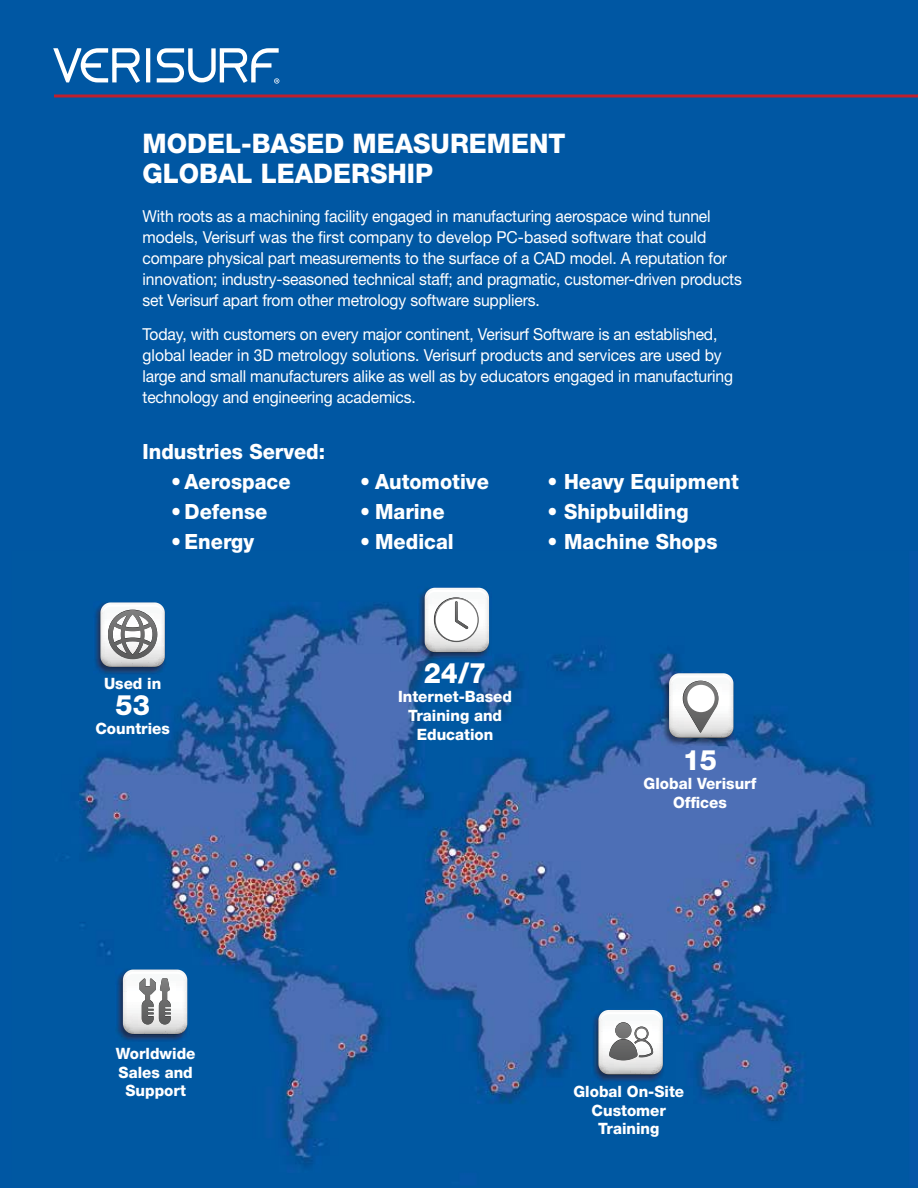
<style>
.page{position:relative;width:918px;height:1188px;background:#0057a3}
.page>*{position:absolute;margin:0;border:0;box-sizing:border-box;transform-origin:0 0}
.t1{font:800 28.2px "Helvetica Neue";color:#fff}
.t2{font:800 27px/30px "Helvetica Neue";color:#fff}
.t3{font:800 21px "Helvetica Neue";color:#fff;scale:.95 1}
.t4{font:16.5px/21px "Helvetica Neue";letter-spacing:-.01em;color:#fff;scale:.95 1}
.t5{font:800 15.6px/18.8px "Helvetica Neue";color:#fff;text-align:center}
</style>
<div class="page">
<img style="left:67px;top:604px;width:808px;height:563px">
<img style="left:93px;top:604px;width:74px;height:71px">
<svg style="left:100px;top:602px;width:65px;height:65px;background:#bbbec0"></svg>
<img style="left:418px;top:587px;width:73px;height:73px">
<svg style="left:425px;top:588px;width:64px;height:64px;background:#e2e4e5"></svg>
<img style="left:662px;top:672px;width:73px;height:74px">
<svg style="left:669px;top:673px;width:64px;height:65px;background:#ced0d2"></svg>
<div style="left:687px;top:685px;width:28px;height:27px;background:#fff;border-radius:50%"></div>
<img style="left:591px;top:1009px;width:74px;height:74px">
<svg style="left:598px;top:1010px;width:65px;height:64px;background:#cccecf"></svg>
<img style="left:116px;top:968px;width:73px;height:74px">
<svg style="left:123px;top:970px;width:64px;height:64px;background:#cdced0"></svg>
<svg style="left:53px;top:48px;width:87px;height:35px"></svg>
<div style="left:146px;top:48px;width:4px;height:34px;border:3px solid #fff"></div>
<svg style="left:156px;top:48px;width:124px;height:36px"></svg>
<svg style="left:54px;top:94px;width:864px;height:4px;background:#8f2d4b"></svg>
<h2 class="t2" style="left:143px;top:130px;width:424px">MODEL-BASED MEASUREMENT<br>GLOBAL LEADERSHIP</h2>
<p class="t4" style="left:143px;top:207px;width:632px">With roots as a machining facility engaged in manufacturing aerospace wind tunnel models, Verisurf was the first company to develop PC-based software that could compare physical part measurements to the surface of a CAD model. A reputation for innovation; industry-seasoned technical staff; and pragmatic, customer-driven products set Verisurf apart from other metrology software suppliers.</p>
<p class="t4" style="left:143px;top:325px;width:623px">Today, with customers on every major continent, Verisurf Software is an established, global leader in 3D metrology solutions. Verisurf products and services are used by large and small manufacturers alike as well as by educators engaged in manufacturing technology and engineering academics.</p>
<p class="t3" style="left:143px;top:444px;width:194px">Industries Served:</p>
<p class="t3" style="left:171px;top:474px;width:127px">• Aerospace</p>
<p class="t3" style="left:360px;top:474px;width:137px">• Automotive</p>
<p class="t3" style="left:548px;top:474px;width:203px">• Heavy Equipment</p>
<p class="t3" style="left:171px;top:504px;width:103px">• Defense</p>
<p class="t3" style="left:360px;top:504px;width:90px">• Marine</p>
<p class="t3" style="left:548px;top:504px;width:150px">• Shipbuilding</p>
<p class="t3" style="left:171px;top:534px;width:89px">• Energy</p>
<p class="t3" style="left:360px;top:534px;width:100px">• Medical</p>
<p class="t3" style="left:548px;top:534px;width:180px">• Machine Shops</p>
<p class="t5" style="left:104px;top:675px;width:59px">Used in</p>
<h1 class="t1" style="left:116px;top:695px;width:36px">53</h1>
<p class="t5" style="left:95px;top:721px;width:76px">Countries</p>
<p class="t5" style="left:116px;top:1045px;width:81px">Worldwide<br>Sales and<br>Support</p>
<h1 class="t1" style="left:424px;top:663px;width:64px">24/7</h1>
<p class="t5" style="left:398px;top:689px;width:116px">Internet-Based<br>Training and<br>Education</p>
<h1 class="t1" style="left:683px;top:750px;width:36px">15</h1>
<p class="t5" style="left:644px;top:775px;width:114px">Global Verisurf<br>Offices</p>
<p class="t5" style="left:573px;top:1083px;width:112px">Global On-Site<br>Customer<br>Training</p>
</div>
